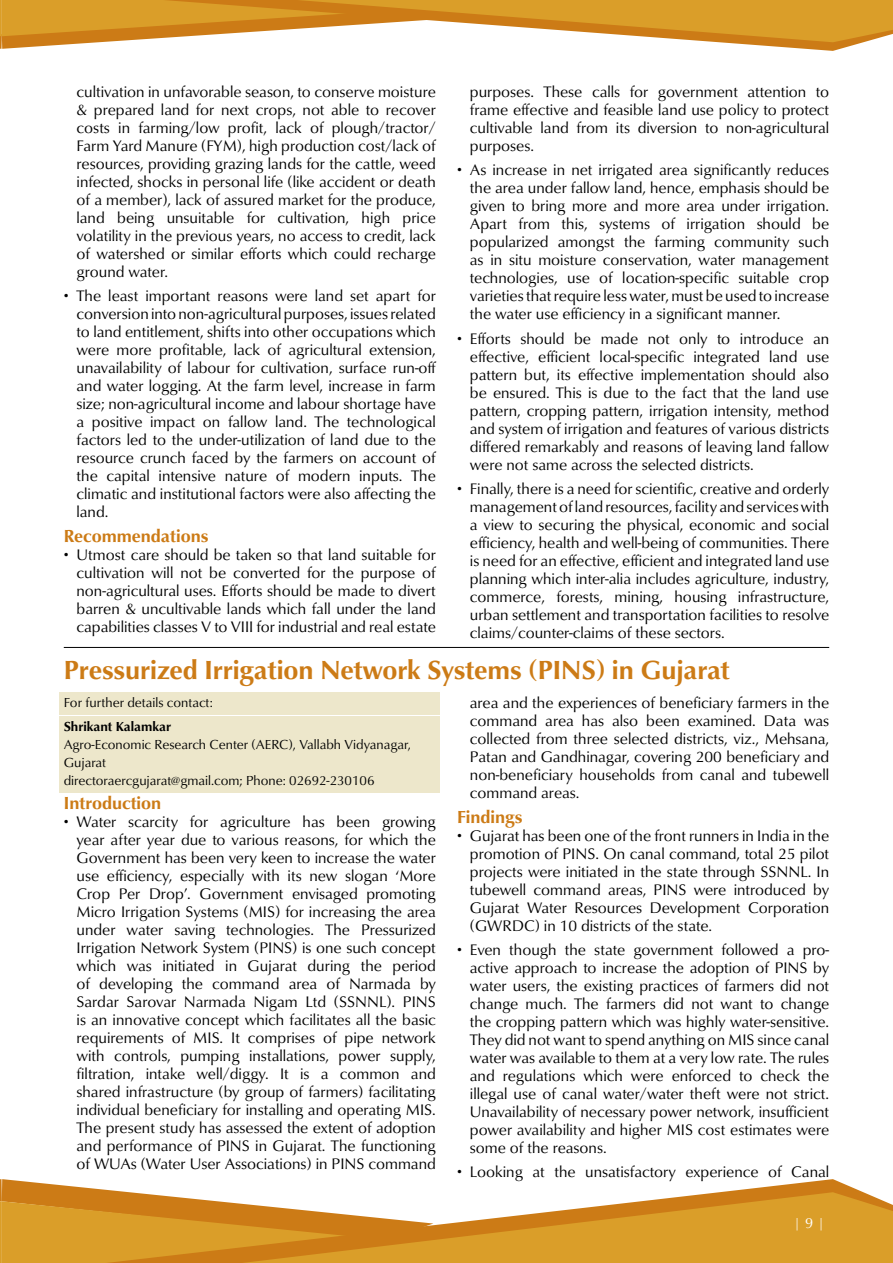
<style>
.page{position:relative;width:893px;height:1263px;background:#fff}
.page>*{position:absolute;margin:0;border:0;box-sizing:border-box;transform-origin:0 0}
.t1{font:700 27px "Classico URW";color:#cc7b16}
.t2{font:700 18px "Classico URW";color:#cc7b16}
.t3{font:15.75px/18px "Classico URW";color:#000;text-align:justify}
.t4{font:15px "Classico URW";color:#fff}
.t5{font:13.5px/18px "Classico URW";color:#000}
.t6{font:700 13.5px "Classico URW";color:#000}
</style>
<div class="page">
<svg style="left:0;top:1179px;width:21px;height:84px;background:#d79728"></svg>
<svg style="left:21px;top:1179px;width:842px;height:84px"></svg>
<svg style="left:135px;top:1192px;width:758px;height:71px;fill:#da9e29"></svg>
<svg style="left:0;top:0;width:893px;height:51px"></svg>
<div style="left:60px;top:692px;width:380px;height:22px;background:#ede7cb"></div>
<div style="left:60px;top:716px;width:380px;height:76px;background:#ede7cb"></div>
<hr style="left:64px;top:647px;width:765px;height:1px;background:#000">
<p class="t3" style="left:77px;top:83px;width:361px">cultivation in unfavorable season, to conserve moisture &amp; prepared land for next crops, not able to recover costs in farming/low profit, lack of plough/tractor/ Farm Yard Manure (FYM), high production cost/lack of resources, providing grazing lands for the cattle, weed infected, shocks in personal life (like accident or death of a member), lack of assured market for the produce, land being unsuitable for cultivation, high price volatility in the previous years, no access to credit, lack of watershed or similar efforts which could recharge ground water.</p>
<p class="t3" style="left:77px;top:287px;width:361px;text-indent:-13px">• The least important reasons were land set apart for conversion into non-agricultural purposes, issues related to land entitlement, shifts into other occupations which were more profitable, lack of agricultural extension, unavailability of labour for cultivation, surface run-off and water logging. At the farm level, increase in farm size; non-agricultural income and labour shortage have a positive impact on fallow land. The technological factors led to the under-utilization of land due to the resource crunch faced by the farmers on account of the capital intensive nature of modern inputs. The climatic and institutional factors were also affecting the land.</p>
<p class="t2" style="left:64px;top:524px;width:146px">Recommendations</p>
<p class="t3" style="left:77px;top:546px;width:361px;text-indent:-13px">• Utmost care should be taken so that land suitable for cultivation will not be converted for the purpose of non-agricultural uses. Efforts should be made to divert barren &amp; uncultivable lands which fall under the land capabilities classes V to VIII for industrial and real estate</p>
<p class="t3" style="left:470px;top:83px;width:361px">purposes. These calls for government attention to frame effective and feasible land use policy to protect cultivable land from its diversion to non-agricultural purposes.</p>
<p class="t3" style="left:470px;top:161px;width:361px;text-indent:-13px">• As increase in net irrigated area significantly reduces the area under fallow land, hence, emphasis should be given to bring more and more area under irrigation.<br>Apart from this, systems of irrigation should be popularized amongst the farming community such as in situ moisture conservation, water management technologies, use of location-specific suitable crop varieties that require less water, must be used to increase the water use efficiency in a significant manner.</p>
<p class="t3" style="left:470px;top:330px;width:361px;text-indent:-13px">• Efforts should be made not only to introduce an effective, efficient local-specific integrated land use pattern but, its effective implementation should also be ensured. This is due to the fact that the land use pattern, cropping pattern, irrigation intensity, method and system of irrigation and features of various districts differed remarkably and reasons of leaving land fallow were not same across the selected districts.</p>
<p class="t3" style="left:470px;top:480px;width:361px;text-indent:-13px">• Finally, there is a need for scientific, creative and orderly management of land resources, facility and services with a view to securing the physical, economic and social efficiency, health and well-being of communities. There is need for an effective, efficient and integrated land use planning which inter-alia includes agriculture, industry, commerce, forests, mining, housing infrastructure, urban settlement and transportation facilities to resolve claims/counter-claims of these sectors.</p>
<h1 class="t1" style="left:64px;top:653px;width:667px">Pressurized Irrigation Network Systems (PINS) in Gujarat</h1>
<p class="t5" style="left:64px;top:693px;width:151px">For further details contact:</p>
<p class="t6" style="left:64px;top:718px;width:109px">Shrikant Kalamkar</p>
<p class="t5" style="left:64px;top:735px;width:349px">Agro-Economic Research Center (AERC), Vallabh Vidyanagar,<br>Gujarat<br>directoraercgujarat@gmail.com; Phone: 02692-230106</p>
<p class="t2" style="left:64px;top:792px;width:99px">Introduction</p>
<p class="t3" style="left:77px;top:813px;width:361px;text-indent:-13px">• Water scarcity for agriculture has been growing year after year due to various reasons, for which the Government has been very keen to increase the water use efficiency, especially with its new slogan ‘More Crop Per Drop’. Government envisaged promoting Micro Irrigation Systems (MIS) for increasing the area under water saving technologies. The Pressurized Irrigation Network System (PINS) is one such concept which was initiated in Gujarat during the period of developing the command area of Narmada by Sardar Sarovar Narmada Nigam Ltd (SSNNL). PINS is an innovative concept which facilitates all the basic requirements of MIS. It comprises of pipe network with controls, pumping installations, power supply, filtration, intake well/diggy. It is a common and shared infrastructure (by group of farmers) facilitating individual beneficiary for installing and operating MIS.<br>The present study has assessed the extent of adoption and performance of PINS in Gujarat. The functioning of WUAs (Water User Associations) in PINS command</p>
<p class="t3" style="left:470px;top:694px;width:361px">area and the experiences of beneficiary farmers in the command area has also been examined. Data was collected from three selected districts, viz., Mehsana, Patan and Gandhinagar, covering 200 beneficiary and non-beneficiary households from canal and tubewell command areas.</p>
<p class="t2" style="left:457px;top:805px;width:67px">Findings</p>
<p class="t3" style="left:470px;top:826px;width:361px;text-indent:-13px">• Gujarat has been one of the front runners in India in the promotion of PINS. On canal command, total 25 pilot projects were initiated in the state through SSNNL. In tubewell command areas, PINS were introduced by Gujarat Water Resources Development Corporation (GWRDC) in 10 districts of the state.</p>
<p class="t3" style="left:470px;top:941px;width:361px;text-indent:-13px">• Even though the state government followed a pro&shy;active approach to increase the adoption of PINS by water users, the existing practices of farmers did not change much. The farmers did not want to change the cropping pattern which was highly water-sensitive.<br>They did not want to spend anything on MIS since canal water was available to them at a very low rate. The rules and regulations which were enforced to check the illegal use of canal water/water theft were not strict.<br>Unavailability of necessary power network, insufficient power availability and higher MIS cost estimates were some of the reasons.</p>
<p class="t3" style="left:457px;top:1163px;width:374px">• Looking at the unsatisfactory experience of Canal</p>
<p class="t4" style="left:793px;top:1214px;width:34px">| 9 |</p>
</div>
